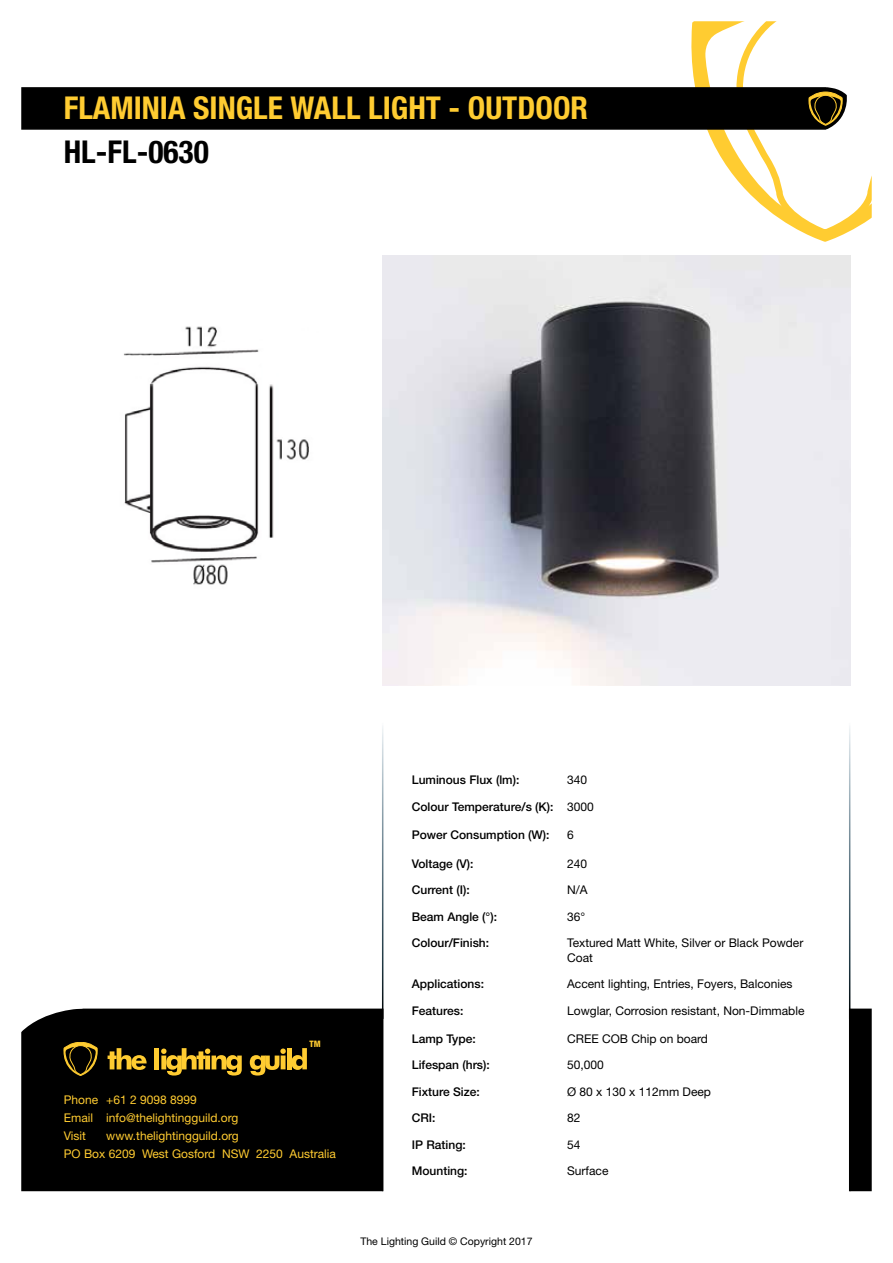
<style>
.page{position:relative;width:893px;height:1263px;background:#fff}
.page>*{position:absolute;margin:0;border:0;box-sizing:border-box;transform-origin:0 0}
.t1{font:700 condensed 31.5px "Helvetica Neue";color:#ffcc31}
.t2{font:700 condensed 31.5px "Helvetica Neue";color:#000}
.t3{font:500 12px "Helvetica Neue";color:#000}
.t4{font:12px/14.4px "Helvetica Neue";color:#000}
.t5{font:12px/18px "Helvetica Neue";color:#ffcc31}
.t6{font:10.5px "Helvetica Neue";color:#000}
.t7{font:800 condensed 8.85px "Helvetica Neue";color:#ffcc31}
.s1{font-weight:400}
</style>
<div class="page">
<div style="left:21px;top:1008px;width:362px;height:183px;background:#000"></div>
<div style="left:21px;top:87px;width:829px;height:43px;background:#000;border:2px solid #000"></div>
<hr style="left:382px;top:723px;width:1px;height:296px;background:#fff">
<hr style="left:382px;top:1009px;width:1px;height:182px;background:#000">
<svg style="left:638px;top:21px;width:234px;height:221px"></svg>
<hr style="left:849px;top:1009px;width:1px;height:182px;background:#000">
<div style="left:850px;top:1008px;width:22px;height:183px;background:#000;border:2px solid #000"></div>
<svg style="left:21px;top:1008px;width:286px;height:175px"></svg>
<img style="left:383px;top:255px;width:467px;height:431px">
<img style="left:124px;top:326px;width:185px;height:259px">
<h1 class="t1" style="left:64px;top:89px;width:526px">FLAMINIA SINGLE WALL LIGHT - OUTDOOR</h1>
<h1 class="t2" style="left:64px;top:133px;width:147px">HL-FL-0630</h1>
<p class="t7" style="left:309px;top:1039px;width:13px">TM</p>
<p class="t5" style="left:64px;top:1091px;width:274px">Phone<br>Email<br>Visit<br>PO Box 6209 West Gosford NSW 2250 Australia</p>
<p class="t5" style="left:106px;top:1091px;width:134px">+61 2 9098 8999 info@thelightingguild.org www.thelightingguild.org</p>
<p class="t3" style="left:412px;top:772px;width:109px">Luminous Flux (lm):</p>
<p class="t4" style="left:567px;top:772px;width:22px">340</p>
<p class="t3" style="left:412px;top:799px;width:183px">Colour Temperature/s (K): <span class="s1">3000</span></p>
<p class="t3" style="left:412px;top:827px;width:139px">Power Consumption (W):</p>
<p class="t4" style="left:567px;top:827px;width:8px">6</p>
<p class="t3" style="left:412px;top:856px;width:63px">Voltage (V):</p>
<p class="t4" style="left:567px;top:856px;width:22px">240</p>
<p class="t3" style="left:412px;top:883px;width:60px">Current (I):</p>
<p class="t4" style="left:567px;top:883px;width:22px">N/A</p>
<p class="t3" style="left:412px;top:909px;width:87px">Beam Angle (°):</p>
<p class="t4" style="left:567px;top:909px;width:20px">36°</p>
<p class="t3" style="left:412px;top:936px;width:79px">Colour/Finish:</p>
<p class="t4" style="left:567px;top:936px;width:238px">Textured Matt White, Silver or Black Powder<br>Coat</p>
<p class="t3" style="left:412px;top:977px;width:74px">Applications:</p>
<p class="t4" style="left:567px;top:976px;width:227px">Accent lighting, Entries, Foyers, Balconies</p>
<p class="t3" style="left:412px;top:1003px;width:53px">Features:</p>
<p class="t4" style="left:567px;top:1003px;width:239px">Lowglar, Corrosion resistant, Non-Dimmable</p>
<p class="t3" style="left:412px;top:1031px;width:66px">Lamp Type:</p>
<p class="t4" style="left:567px;top:1031px;width:142px">CREE COB Chip on board</p>
<p class="t3" style="left:412px;top:1058px;width:80px">Lifespan (hrs):</p>
<p class="t4" style="left:567px;top:1058px;width:38px">50,000</p>
<p class="t3" style="left:412px;top:1084px;width:70px">Fixture Size:</p>
<p class="t4" style="left:567px;top:1084px;width:145px">Ø 80 x 130 x 112mm Deep</p>
<p class="t3" style="left:412px;top:1111px;width:25px">CRI:</p>
<p class="t4" style="left:567px;top:1110px;width:15px">82</p>
<p class="t3" style="left:412px;top:1137px;width:56px">IP Rating:</p>
<p class="t4" style="left:567px;top:1137px;width:15px">54</p>
<p class="t3" style="left:412px;top:1163px;width:57px">Mounting:</p>
<p class="t4" style="left:567px;top:1163px;width:43px">Surface</p>
<p class="t6" style="left:360px;top:1235px;width:174px">The Lighting Guild © Copyright 2017</p>
</div>
